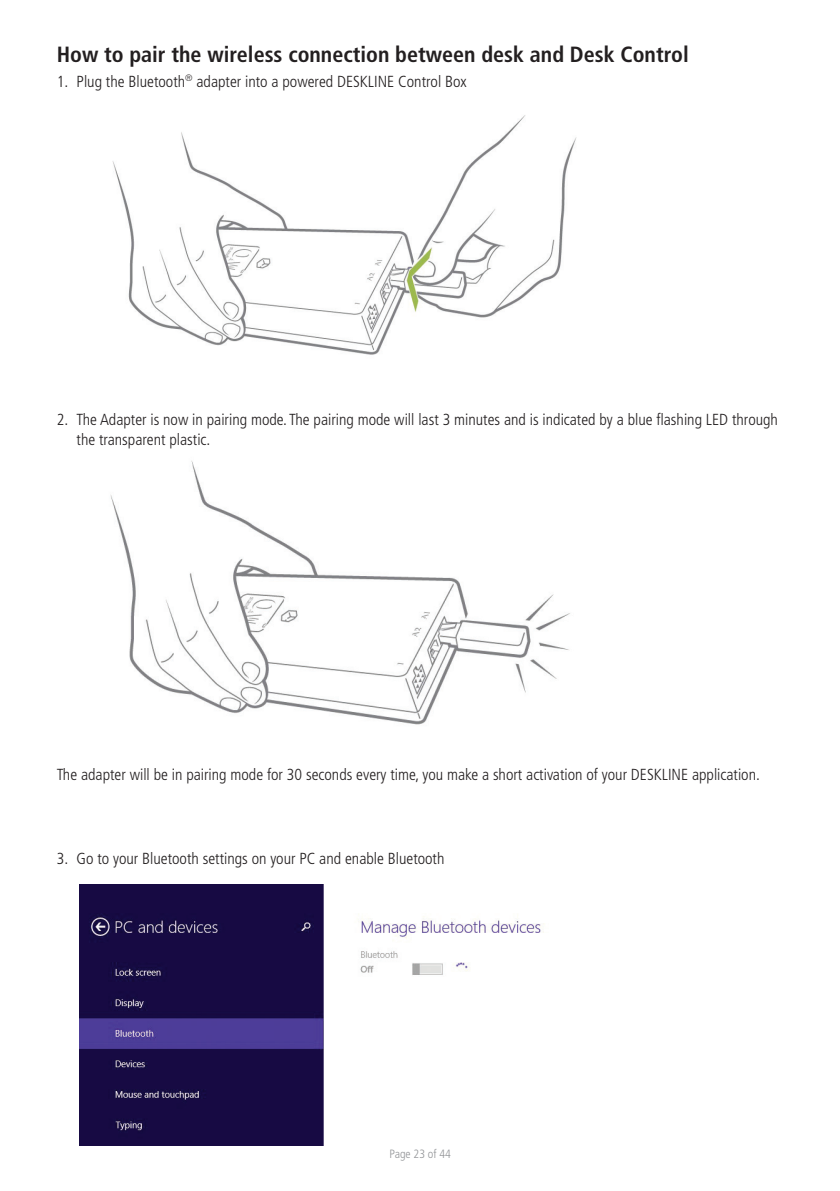
<style>
.page{position:relative;width:840px;height:1191px;background:#fff}
.page>*{position:absolute;margin:0;border:0;box-sizing:border-box;transform-origin:0 0}
.t1{font:700 condensed 22px "Frutiger LT Pro";color:#231f20}
.t2{font:300 condensed 16px/19.2px "Frutiger LT Pro";color:#231f20}
.t3{font:300 condensed 12px "Frutiger LT Pro";color:#939598}
</style>
<div class="page">
<img style="left:112px;top:115px;width:465px;height:240px">
<img style="left:110px;top:460px;width:460px;height:265px">
<img style="left:79px;top:884px;width:465px;height:261px">
<h1 class="t1" style="left:57px;top:41px;width:633px">How to pair the wireless connection between desk and Desk Control</h1>
<p class="t2" style="left:57px;top:72px;width:411px">1. Plug the Bluetooth<sup>®</sup> adapter into a powered DESKLINE Control Box</p>
<p class="t2" style="left:77px;top:410px;width:702px;text-indent:-20px">2. The Adapter is now in pairing mode. The pairing mode will last 3 minutes and is indicated by a blue flashing LED through the transparent plastic.</p>
<p class="t2" style="left:57px;top:764px;width:704px">The adapter will be in pairing mode for 30 seconds every time, you make a short activation of your DESKLINE application.</p>
<p class="t2" style="left:57px;top:848px;width:389px">3. Go to your Bluetooth settings on your PC and enable Bluetooth</p>
<p class="t3" style="left:389px;top:1147px;width:63px">Page 23 of 44</p>
</div>
